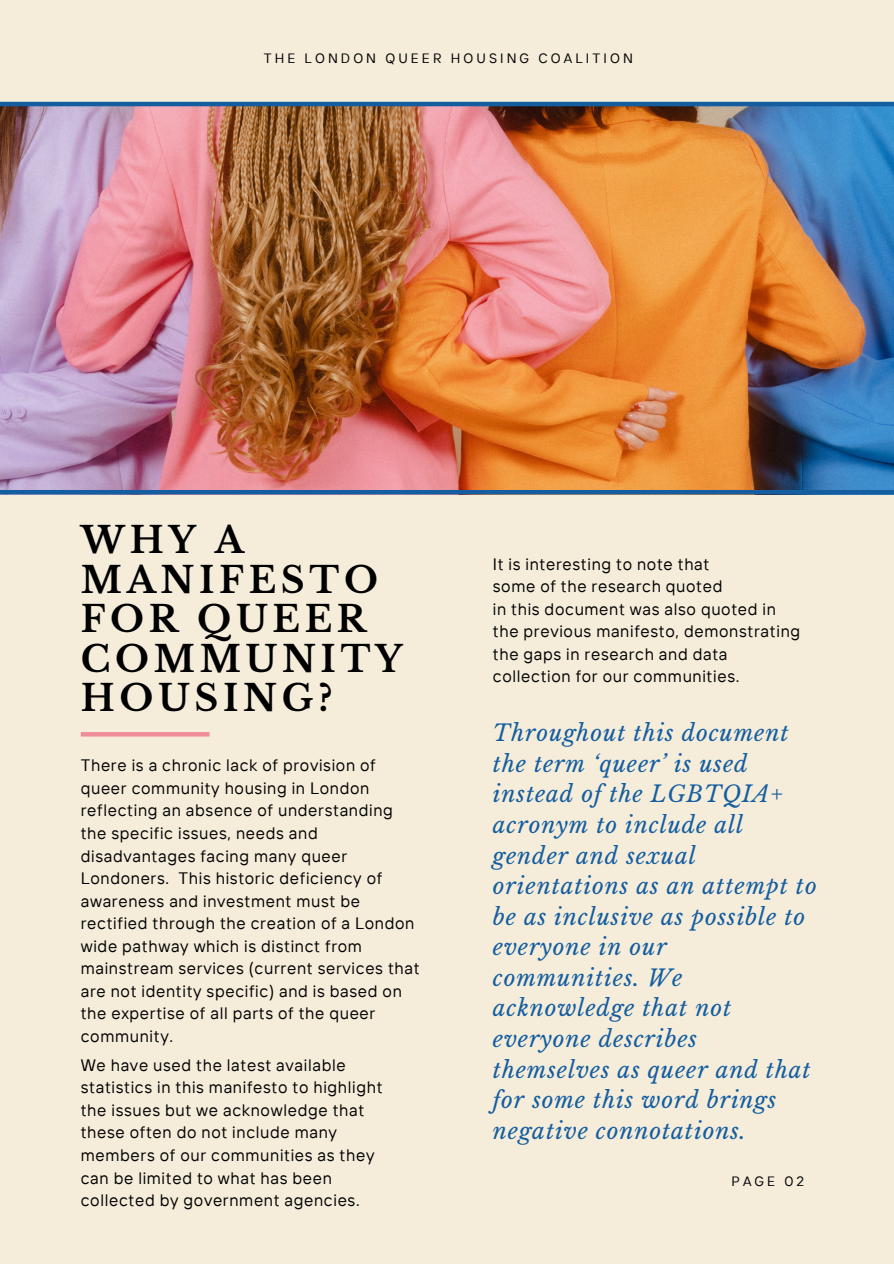
<style>
.page{position:relative;width:894px;height:1264px;background:#fff}
.page>*{position:absolute;margin:0;border:0;box-sizing:border-box;transform-origin:0 0}
.t1{font:700 36px/39.3px "Libre Baskerville";letter-spacing:.13em;color:#000001}
.t2{font:italic 22.5px/30.6px "Libre Baskerville";letter-spacing:.04em;color:#145da0}
.t3{font:16.5px/22.5px "TT Interphases";letter-spacing:.04em;color:#000001}
.t4{font:13.5px "TT Interphases";letter-spacing:.23em;color:#000001}
</style>
<div class="page">
<div style="left:0;top:0;width:893px;height:1263px;background:#f5edda"></div>
<img style="left:0;top:106px;width:893px;height:384px">
<hr style="left:81px;top:732px;width:128px;height:4px;background:#ef8c98">
<hr style="left:0;top:490px;width:893px;height:4px;background:#145da0">
<hr style="left:0;top:102px;width:893px;height:4px;background:#145da0">
<h2 class="t4" style="left:263px;top:49px;width:370px">THE LONDON QUEER HOUSING COALITION</h2>
<h1 class="t1" style="left:81px;top:521px;width:323px">WHY A<br>MANIFESTO<br>FOR QUEER<br>COMMUNITY<br>HOUSING?</h1>
<p class="t3" style="left:81px;top:754px;width:340px">There is a chronic lack of provision of queer community housing in London reflecting an absence of understanding the specific issues, needs and disadvantages facing many queer Londoners. This historic deficiency of awareness and investment must be rectified through the creation of a London wide pathway which is distinct from mainstream services (current services that are not identity specific) and is based on the expertise of all parts of the queer community.</p>
<h3 class="t3" style="left:81px;top:1053px;width:303px">We have used the latest available statistics in this manifesto to highlight the issues but we acknowledge that these often do not include many members of our communities as they can be limited to what has been collected by government agencies.</h3>
<h3 class="t3" style="left:492px;top:552px;width:309px">It is interesting to note that<br>some of the research quoted<br>in this document was also quoted in the previous manifesto, demonstrating the gaps in research and data collection for our communities.</h3>
<h3 class="t2" style="left:492px;top:718px;width:325px">Throughout this document the term ‘queer’ is used instead of the LGBTQIA+ acronym to include all gender and sexual orientations as an attempt to be as inclusive as possible to everyone in our communities. We acknowledge that not everyone describes themselves as queer and that for some this word brings negative connotations.</h3>
<p class="t4" style="left:731px;top:1172px;width:74px">PAGE 02</p>
</div>
